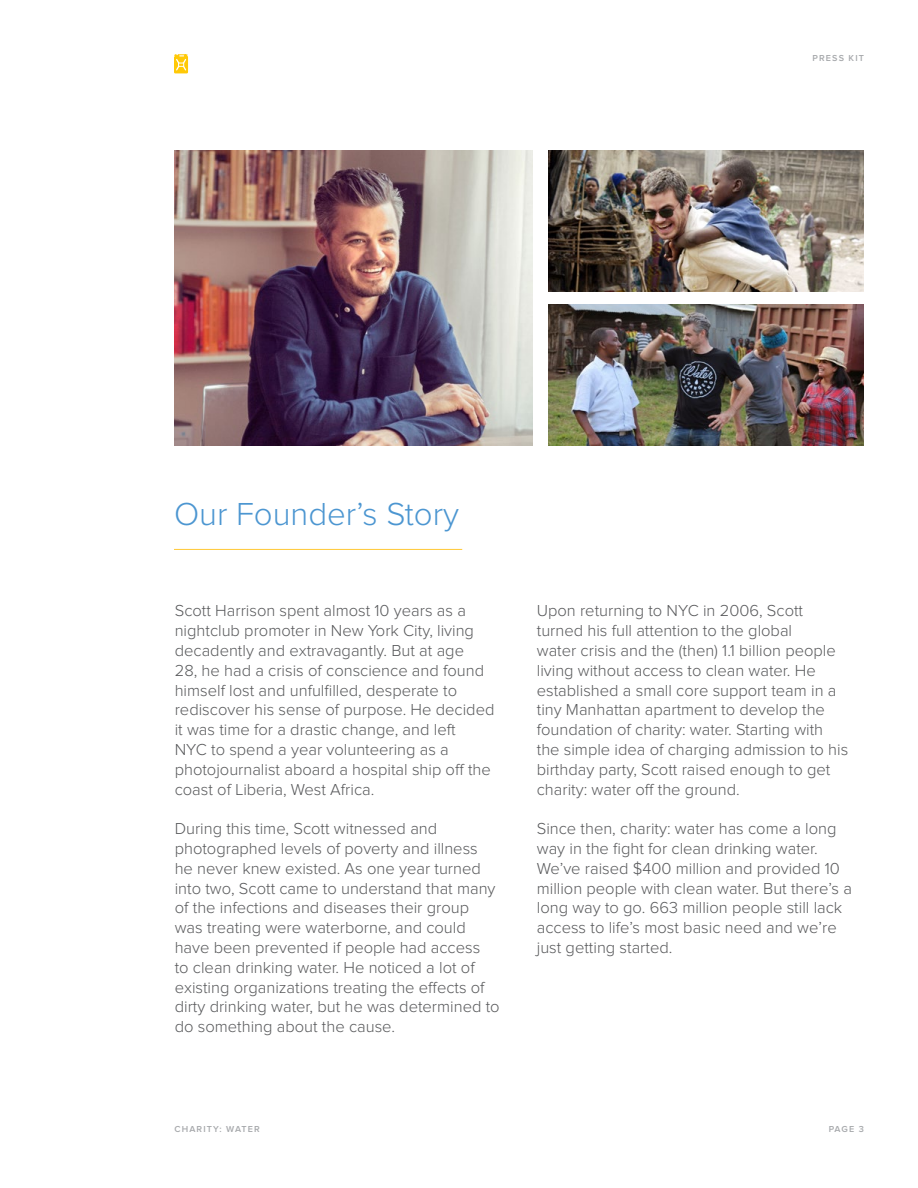
<style>
.page{position:relative;width:918px;height:1188px;background:#fff}
.page>*{position:absolute;margin:0;border:0;box-sizing:border-box;transform-origin:0 0}
.t1{font:300 33px "Proxima Nova";color:#4c96d1}
.t2{font:300 16.5px/19.8px "Proxima Nova";color:#58595b}
.t3{font:600 9px "Proxima Nova";letter-spacing:.125em;color:#a7a9ac}
</style>
<div class="page">
<svg style="left:174px;top:54px;width:14px;height:19px"></svg>
<img style="left:175px;top:151px;width:357px;height:294px">
<img style="left:549px;top:151px;width:315px;height:140px">
<img style="left:549px;top:305px;width:315px;height:140px">
<hr style="left:174px;top:549px;width:288px;height:1px;background:#ffc835">
<p class="t3" style="left:813px;top:54px;width:53px">PRESS KIT</p>
<h1 class="t1" style="left:174px;top:499px;width:287px">Our Founder’s Story</h1>
<p class="t2" style="left:175px;top:602px;width:321px">Scott Harrison spent almost 10 years as a nightclub promoter in New York City, living decadently and extravagantly. But at age<br>28, he had a crisis of conscience and found himself lost and unfulfilled, desperate to rediscover his sense of purpose. He decided it was time for a drastic change, and left<br>NYC to spend a year volunteering as a photojournalist aboard a hospital ship off the coast of Liberia, West Africa.</p>
<p class="t2" style="left:175px;top:819px;width:326px">During this time, Scott witnessed and photographed levels of poverty and illness he never knew existed. As one year turned into two, Scott came to understand that many of the infections and diseases their group was treating were waterborne, and could have been prevented if people had access<br>to clean drinking water. He noticed a lot of existing organizations treating the effects of dirty drinking water, but he was determined to do something about the cause.</p>
<p class="t2" style="left:537px;top:602px;width:313px">Upon returning to NYC in 2006, Scott turned his full attention to the global<br>water crisis and the (then) 1.1 billion people living without access to clean water. He established a small core support team in a tiny Manhattan apartment to develop the foundation of charity: water. Starting with the simple idea of charging admission to his birthday party, Scott raised enough to get charity: water off the ground.</p>
<p class="t2" style="left:537px;top:819px;width:317px">Since then, charity: water has come a long way in the fight for clean drinking water.<br>We’ve raised $400 million and provided 10 million people with clean water. But there’s a long way to go. 663 million people still lack access to life’s most basic need and we’re just getting started.</p>
<p class="t3" style="left:175px;top:1125px;width:87px">CHARITY: WATER</p>
<p class="t3" style="left:829px;top:1125px;width:37px">PAGE 3</p>
</div>
